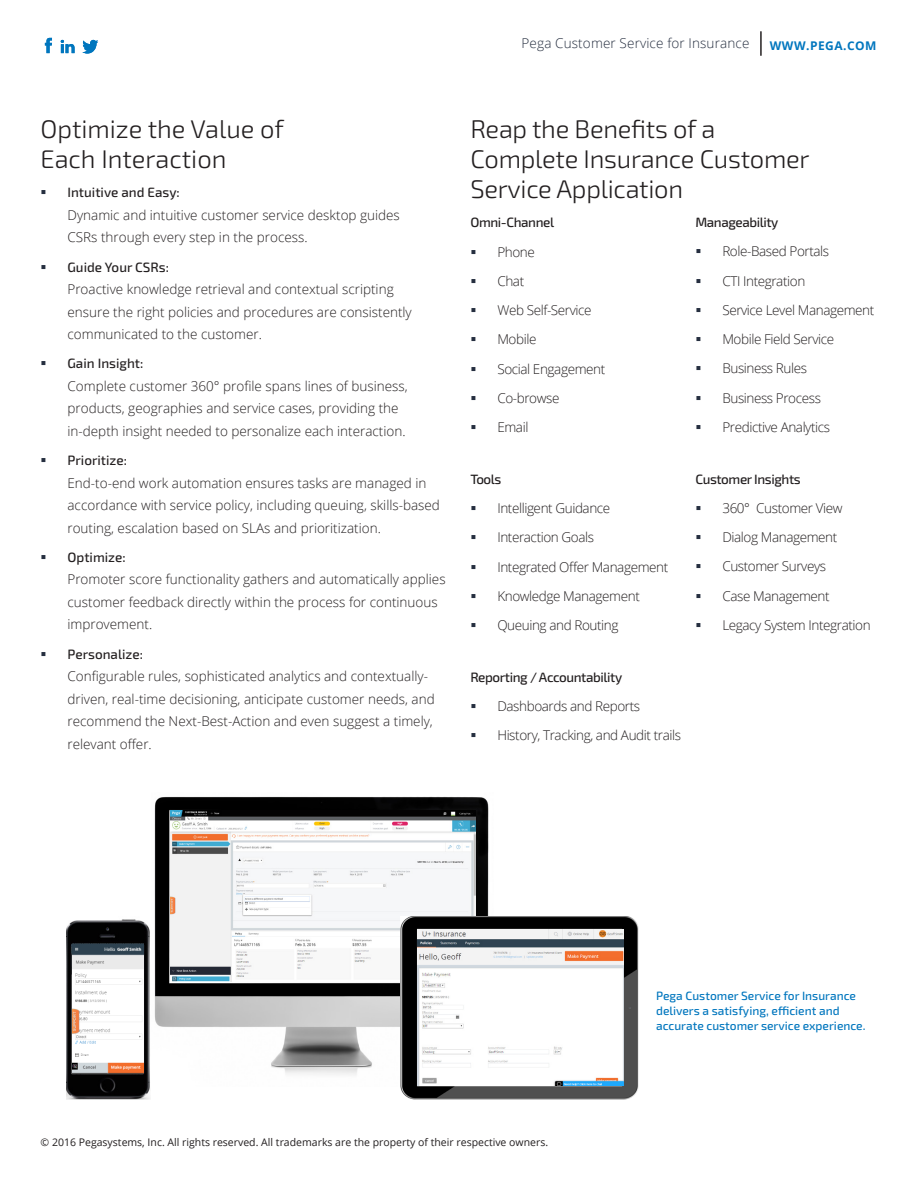
<style>
.page{position:relative;width:918px;height:1188px;background:#fff}
.page>*{position:absolute;margin:0;border:0;box-sizing:border-box;transform-origin:0 0}
.HEADING{font:300 25.5px/30px "Exo 2.0";letter-spacing:-.01em;color:#231f20}
.t1{font:300 13.5px/22.5px "Open Sans";color:#231f20}
.t2{font:300 13.5px "Open Sans";letter-spacing:-.03em;color:#231f20}
.BULLET{font:500 13.5px "Exo 2.0";letter-spacing:-.03em;color:#231f20}
.t3{font:300 13.5px "Open Sans";letter-spacing:.01em;color:#252e3f}
.MAIN_BODY{font:500 12px/15px "Exo 2.0";color:#0076be}
.t4{font:700 12px "Open Sans";letter-spacing:.04em;color:#0076be}
.t5{font:10.5px "Open Sans";color:#231f20}
.s1{color:#252e3f}
.s2{font-family:"Exo 2.0";font-weight:500}
</style>
<div class="page">
<img style="left:66px;top:919px;width:84px;height:180px">
<img style="left:72px;top:944px;width:72px;height:129px">
<svg style="left:761px;top:31px;width:1px;height:25px"></svg>
<svg style="left:82px;top:40px;width:16px;height:14px"></svg>
<svg style="left:61px;top:40px;width:14px;height:13px"></svg>
<svg style="left:45px;top:38px;width:7px;height:15px"></svg>
<img style="left:154px;top:796px;width:335px;height:291px">
<img style="left:170px;top:810px;width:305px;height:171px">
<img style="left:401px;top:916px;width:238px;height:183px">
<img style="left:418px;top:929px;width:205px;height:157px">
<p class="t3" style="left:522px;top:34px;width:229px">Pega Customer Service for Insurance</p>
<p class="t4" style="left:770px;top:37px;width:108px">WWW.PEGA.COM</p>
<p class="HEADING" style="left:40px;top:115px;width:245px">Optimize the Value of<br>Each Interaction</p>
<p class="t1" style="left:68px;top:181px;width:334px;text-indent:-27px"><span class="s1">▪</span> <span class="s2">Intuitive and Easy:<br></span>Dynamic and intuitive customer service desktop guides<br>CSRs through every step in the process.</p>
<p class="t1" style="left:68px;top:255px;width:346px;text-indent:-27px"><span class="s1">▪</span> <span class="s2">Guide Your CSRs:<br></span>Proactive knowledge retrieval and contextual scripting ensure the right policies and procedures are consistently communicated to the customer.</p>
<p class="t1" style="left:68px;top:352px;width:342px;text-indent:-27px"><span class="s1">▪</span> <span class="s2">Gain Insight:<br></span>Complete customer 360° profile spans lines of business, products, geographies and service cases, providing the in-depth insight needed to personalize each interaction.</p>
<p class="t1" style="left:68px;top:449px;width:374px;text-indent:-27px"><span class="s1">▪</span> <span class="s2">Prioritize:<br></span>End-to-end work automation ensures tasks are managed in accordance with service policy, including queuing, skills-based routing, escalation based on SLAs and prioritization.</p>
<p class="t1" style="left:68px;top:545px;width:380px;text-indent:-27px"><span class="s1">▪</span> <span class="s2">Optimize:<br></span>Promoter score functionality gathers and automatically applies customer feedback directly within the process for continuous improvement.</p>
<p class="t1" style="left:68px;top:642px;width:369px;text-indent:-27px"><span class="s1">▪</span> <span class="s2">Personalize:<br></span>Configurable rules, sophisticated analytics and contextually&shy;driven, real-time decisioning, anticipate customer needs, and recommend the Next-Best-Action and even suggest a timely, relevant offer.</p>
<p class="HEADING" style="left:470px;top:115px;width:341px">Reap the Benefits of a<br>Complete Insurance Customer<br>Service Application</p>
<p class="BULLET" style="left:470px;top:215px;width:85px">Omni-Channel</p>
<p class="t1" style="left:470px;top:240px;width:66px"><span class="s1">▪</span> Phone</p>
<p class="t1" style="left:470px;top:269px;width:55px"><span class="s1">▪</span> Chat</p>
<p class="t2" style="left:470px;top:301px;width:123px"><span class="s1">▪</span> Web Self-Service</p>
<p class="t1" style="left:470px;top:328px;width:68px"><span class="s1">▪</span> Mobile</p>
<p class="t2" style="left:470px;top:359px;width:136px"><span class="s1">▪</span> Social Engagement</p>
<p class="t2" style="left:470px;top:389px;width:91px"><span class="s1">▪</span> Co-browse</p>
<p class="t1" style="left:470px;top:416px;width:60px"><span class="s1">▪</span> Email</p>
<p class="BULLET" style="left:695px;top:215px;width:85px">Manageability</p>
<p class="t2" style="left:695px;top:242px;width:135px"><span class="s1">▪</span> Role-Based Portals</p>
<p class="t2" style="left:695px;top:272px;width:111px"><span class="s1">▪</span> CTI Integration</p>
<p class="t2" style="left:695px;top:301px;width:181px"><span class="s1">▪</span> Service Level Management</p>
<p class="t2" style="left:695px;top:330px;width:140px"><span class="s1">▪</span> Mobile Field Service</p>
<p class="t2" style="left:695px;top:359px;width:113px"><span class="s1">▪</span> Business Rules</p>
<p class="t2" style="left:695px;top:389px;width:127px"><span class="s1">▪</span> Business Process</p>
<p class="t2" style="left:695px;top:418px;width:136px"><span class="s1">▪</span> Predictive Analytics</p>
<p class="BULLET" style="left:695px;top:471px;width:107px">Customer Insights</p>
<p class="t2" style="left:695px;top:499px;width:149px"><span class="s1">▪</span> 360° Customer View</p>
<p class="t2" style="left:695px;top:528px;width:144px"><span class="s1">▪</span> Dialog Management</p>
<p class="t2" style="left:695px;top:557px;width:132px"><span class="s1">▪</span> Customer Surveys</p>
<p class="t2" style="left:695px;top:587px;width:136px"><span class="s1">▪</span> Case Management</p>
<p class="t2" style="left:695px;top:616px;width:177px"><span class="s1">▪</span> Legacy System Integration</p>
<p class="BULLET" style="left:470px;top:471px;width:33px">Tools</p>
<p class="t2" style="left:470px;top:499px;width:141px"><span class="s1">▪</span> Intelligent Guidance</p>
<p class="t2" style="left:470px;top:528px;width:125px"><span class="s1">▪</span> Interaction Goals</p>
<p class="t2" style="left:470px;top:557px;width:199px"><span class="s1">▪</span> Integrated Offer Management</p>
<p class="t2" style="left:470px;top:587px;width:171px"><span class="s1">▪</span> Knowledge Management</p>
<p class="t2" style="left:470px;top:616px;width:150px"><span class="s1">▪</span> Queuing and Routing</p>
<p class="BULLET" style="left:470px;top:669px;width:153px">Reporting / Accountability</p>
<p class="t2" style="left:470px;top:697px;width:171px"><span class="s1">▪</span> Dashboards and Reports</p>
<p class="t2" style="left:470px;top:726px;width:212px"><span class="s1">▪</span> History, Tracking, and Audit trails</p>
<p class="MAIN_BODY" style="left:656px;top:988px;width:211px">Pega Customer Service for Insurance delivers a satisfying, efficient and accurate customer service experience.</p>
<p class="t5" style="left:41px;top:1135px;width:509px">© 2016 Pegasystems, Inc. All rights reserved. All trademarks are the property of their respective owners.</p>
</div>
